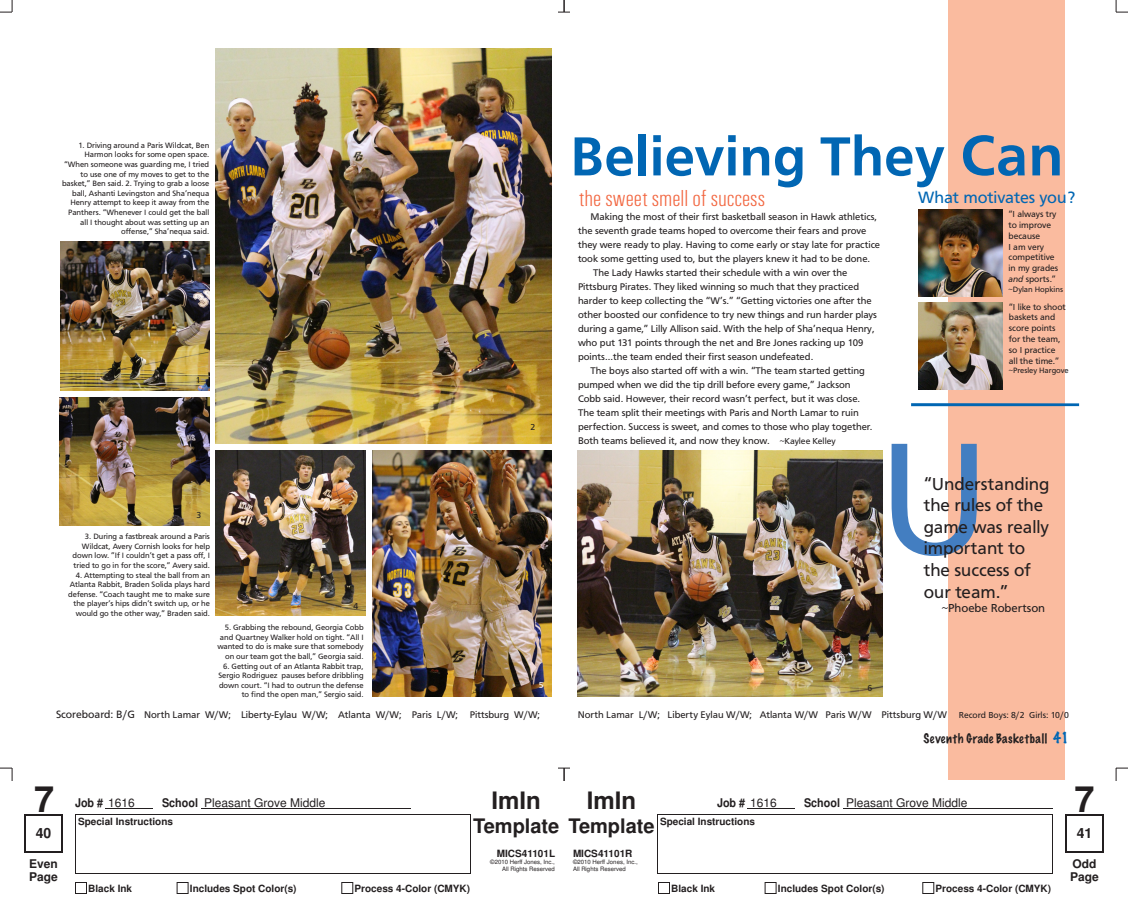
<style>
.page{position:relative;width:1128px;height:900px;background:#fff}
.page>*{position:absolute;margin:0;border:0;box-sizing:border-box;transform-origin:0 0}
.t1{font:700 57px "AHJ Carto Gothic";color:#0166b3}
.t2{font:700 36px "AHJ Sans";color:#231f20}
.t3{font:300 24px "AHJ Unitus Cond LH";color:#f26640}
.t4{font:700 24px "AHJ Sans";color:#231f20}
.t5{font:700 20px "AHJ Sans";color:#231f20}
.t6{font:18px/21.6px "AHJ Carto Gothic";color:#231f20}
.t7{font:17px "AHJ Carto Gothic";letter-spacing:-.005em;color:#0166b3}
.t8{font:700 14px "AHJ Sans";color:#231f20}
.t9{font:12px "AHJ Sans";color:#231f20}
.t10{font:100 12px "Marker Felt";letter-spacing:.045em;color:#231f20}
.t11{font:700 12px "AHJ Sans";color:#231f20;scale:.9 1}
.t12{font:12px "AHJ Carto Gothic";color:#231f20}
.t13{font:700 12px/12.5px "AHJ Sans";color:#231f20}
.Body_Copy{font:10px/14px "AHJ Carto Gothic";color:#231f20}
.t14{font:700 10px "AHJ Sans";color:#231f20}
.t15{font:9px/10.8px "AHJ Carto Gothic";color:#231f20}
.t16{font:9px "AHJ Carto Gothic";color:#fff}
.t17{font:8px/9.6px "AHJ Carto Gothic";color:#231f20;text-align:right}
.t18{font:6px/7.2px "AHJ Sans";color:#231f20;text-align:right}
.s1{font-size:60px}
.s2{font-family:"AHJ Times";font-size:9px}
.s3{font-size:9px}
.s4{font-style:italic}
.s5{font-family:"AHJ Times"}
.s6{font-size:11px}
.s7{font-size:14px;color:#0166b3}
.s8{font-weight:400}
.s9{font-weight:700}
.s10{font-size:20px}
</style>
<div class="page">
<svg style="left:0;top:768px;width:13px;height:13px"></svg>
<svg style="left:558px;top:768px;width:12px;height:13px"></svg>
<svg style="left:1116px;top:768px;width:12px;height:13px"></svg>
<svg style="left:1116px;top:0;width:12px;height:13px"></svg>
<svg style="left:558px;top:0;width:12px;height:13px"></svg>
<svg style="left:0;top:0;width:13px;height:13px"></svg>
<div style="left:75px;top:814px;width:396px;height:60px;border:1px solid #231f20"></div>
<div style="left:657px;top:814px;width:396px;height:60px;border:1px solid #231f20"></div>
<div style="left:1065px;top:814px;width:39px;height:39px;border:2px solid #231f20"></div>
<hr style="left:747px;top:808px;width:48px;height:1px;background:#231f20">
<hr style="left:843px;top:808px;width:210px;height:1px;background:#231f20">
<div style="left:24px;top:814px;width:39px;height:39px;border:2px solid #231f20"></div>
<hr style="left:105px;top:808px;width:48px;height:1px;background:#231f20">
<hr style="left:201px;top:808px;width:210px;height:1px;background:#231f20">
<div style="left:75px;top:882px;width:12px;height:12px;border:1px solid #231f20"></div>
<div style="left:177px;top:882px;width:12px;height:12px;border:1px solid #231f20"></div>
<div style="left:341px;top:882px;width:12px;height:12px;border:1px solid #231f20"></div>
<div style="left:658px;top:882px;width:12px;height:12px;border:1px solid #231f20"></div>
<div style="left:765px;top:882px;width:12px;height:12px;border:1px solid #231f20"></div>
<div style="left:922px;top:882px;width:12px;height:12px;border:1px solid #231f20"></div>
<div style="left:948px;top:0;width:118px;height:779px;background:#fabb9f"></div>
<img style="left:372px;top:451px;width:180px;height:246px">
<img style="left:216px;top:451px;width:149px;height:165px">
<img style="left:60px;top:241px;width:150px;height:150px">
<img style="left:60px;top:398px;width:149px;height:128px">
<img style="left:577px;top:451px;width:305px;height:246px">
<img style="left:216px;top:48px;width:336px;height:396px">
<svg style="left:911px;top:403px;width:168px;height:3px"></svg>
<img style="left:918px;top:209px;width:85px;height:87px">
<img style="left:918px;top:303px;width:85px;height:87px">
<svg style="left:892px;top:444px;width:85px;height:112px"></svg>
<p class="t17" style="left:62px;top:140px;width:149px">1. Driving around a Paris Wildcat, Ben Harmon looks for some open space. “When someone was guarding me, I tried to use one of my moves to get to the basket,” Ben said. 2. Trying to grab a loose ball, Ashanti Levingston and Sha’nequa Henry attempt to keep it away from the Panthers. “Whenever I could get the ball all I thought about was setting up an offense,” Sha’nequa said.</p>
<p class="t15" style="left:196px;top:375px;width:6px">1</p>
<p class="t15" style="left:197px;top:510px;width:6px">3</p>
<p class="t17" style="left:73px;top:532px;width:139px">3. During a fastbreak around a Paris Wildcat, Avery Cornish looks for help down low. ”If I couldn’t get a pass off, I tried to go in for the score,” Avery said.</p>
<p class="t17" style="left:68px;top:570px;width:143px">4. Attempting to steal the ball from an Atlanta Rabbit, Braden Solida plays hard defense. “Coach taught me to make sure the player’s hips didn’t switch up, or he would go the other way,” Braden said.</p>
<p class="t15" style="left:353px;top:600px;width:6px">4</p>
<p class="t17" style="left:217px;top:623px;width:148px">5. Grabbing the rebound, Georgia Cobb and Quartney Walker hold on tight. “All I wanted to do is make sure that somebody on our team got the ball,” Georgia said.</p>
<p class="t17" style="left:218px;top:661px;width:147px">6. Getting out of an Atlanta Rabbit trap, Sergio Rodriguez pauses before dribbling down court. “I had to outrun the defense to find the open man,” Sergio said.</p>
<p class="t15" style="left:530px;top:422px;width:6px">2</p>
<p class="t16" style="left:539px;top:679px;width:6px">5</p>
<p class="t1" style="left:570px;top:124px;width:495px">Believing They <span class="s1">Can</span></p>
<p class="Body_Copy" style="left:578px;top:210px;width:304px;text-indent:12px">Making the most of their first basketball season in Hawk athletics, the seventh grade teams hoped to overcome their fears and prove they were ready to play. Having to come early or stay late for practice took some getting used to, but the players knew it had to be done.</p>
<p class="Body_Copy" style="left:578px;top:266px;width:301px;text-indent:15px">The Lady Hawks started their schedule with a win over the Pittsburg Pirates. They liked winning so much that they practiced harder to keep collecting the “W’s.” “Getting victories one after the other boosted our confidence to try new things and run harder plays during a game,” Lilly Allison said. With the help of Sha’nequa Henry, who put 131 points through the net and Bre Jones racking up 109 points...the team ended their first season undefeated.</p>
<p class="Body_Copy" style="left:578px;top:364px;width:296px;text-indent:12px">The boys also started off with a win. “The team started getting pumped when we did the tip drill before every game,” Jackson Cobb said. However, their record wasn’t perfect, but it was close.<br>The team split their meetings with Paris and North Lamar to ruin perfection. Success is sweet, and comes to those who play together.<br>Both teams believed it, and now they know. <span class="s2">~</span><span class="s3">Kaylee Kelley</span></p>
<p class="t3" style="left:579px;top:185px;width:188px">the sweet smell of success</p>
<p class="t7" style="left:918px;top:188px;width:159px">What motivates you?</p>
<p class="t15" style="left:1009px;top:209px;width:49px">“I always try to improve because<br>I am very competitive</p>
<p class="t15" style="left:1009px;top:263px;width:51px">in my grades <span class="s4">and</span> sports.”</p>
<p class="t17" style="left:1009px;top:284px;width:56px"><span class="s5">~</span>Dylan Hopkins</p>
<p class="t15" style="left:1009px;top:301px;width:59px">“I like to shoot baskets and score points</p>
<p class="t15" style="left:1009px;top:334px;width:53px">for the team,</p>
<p class="t15" style="left:1009px;top:344px;width:48px">so I practice</p>
<p class="t15" style="left:1009px;top:355px;width:52px">all the time.”</p>
<p class="t17" style="left:1009px;top:366px;width:61px"><span class="s5">~</span>Presley Hargove</p>
<p class="t15" style="left:867px;top:682px;width:6px">6</p>
<p class="t6" style="left:924px;top:473px;width:127px">“Understanding the rules of the game was really important to the success of our team.”</p>
<p class="t12" style="left:942px;top:601px;width:105px"><span class="s5">~</span>Phoebe Robertson</p>
<p class="Body_Copy" style="left:56px;top:707px;width:486px"><span class="s6">Scoreboard: B/G</span> North Lamar W/W; Liberty-Eylau W/W; Atlanta W/W; Paris L/W; Pittsburg W/W;</p>
<p class="Body_Copy" style="left:578px;top:707px;width:493px">North Lamar L/W; Liberty Eylau W/W; Atlanta W/W Paris W/W Pittsburg W/W <span class="s3">Record Boys: 8/2 Girls: 10/0</span></p>
<p class="t10" style="left:924px;top:731px;width:147px">Seventh Grade Basketball <span class="s7">41</span></p>
<h2 class="t2" style="left:34px;top:779px;width:22px">7</h2>
<p class="t8" style="left:36px;top:825px;width:17px">40</p>
<p class="t13" style="left:29px;top:858px;width:30px">Even<br>Page</p>
<p class="t11" style="left:75px;top:796px;width:68px">Job # <span class="s8">1616</span></p>
<p class="t9" style="left:162px;top:796px;width:165px"><span class="s9">School</span> Pleasant Grove Middle</p>
<p class="t14" style="left:78px;top:815px;width:97px">Special Instructions</p>
<h3 class="t4" style="left:492px;top:787px;width:51px">ImIn</h3>
<h3 class="t5" style="left:473px;top:815px;width:88px">Template</h3>
<h3 class="t4" style="left:587px;top:787px;width:51px">ImIn</h3>
<p class="t14" style="left:568px;top:815px;width:188px"><span class="s10">Template</span> Special Instructions</p>
<p class="t11" style="left:717px;top:796px;width:68px">Job # <span class="s8">1616</span></p>
<p class="t9" style="left:804px;top:796px;width:165px"><span class="s9">School</span> Pleasant Grove Middle</p>
<p class="t14" style="left:497px;top:847px;width:60px">MICS41101L</p>
<p class="t18" style="left:490px;top:858px;width:66px">©2010 Herff Jones, Inc.,<br>All Rights Reserved</p>
<p class="t14" style="left:573px;top:847px;width:61px">MICS41101R</p>
<p class="t18" style="left:573px;top:858px;width:66px;text-align:left">©2010 Herff Jones, Inc.,<br>All Rights Reserved</p>
<p class="t14" style="left:88px;top:882px;width:45px">Black Ink</p>
<p class="t14" style="left:190px;top:882px;width:108px">Includes Spot Color(s)</p>
<p class="t14" style="left:355px;top:882px;width:117px">Process 4-Color (CMYK)</p>
<p class="t14" style="left:671px;top:882px;width:45px">Black Ink</p>
<p class="t14" style="left:778px;top:882px;width:108px">Includes Spot Color(s)</p>
<p class="t14" style="left:936px;top:882px;width:117px">Process 4-Color (CMYK)</p>
<h2 class="t2" style="left:1074px;top:778px;width:22px">7</h2>
<p class="t8" style="left:1077px;top:825px;width:17px">41</p>
<p class="t13" style="left:1070px;top:858px;width:30px">Odd<br>Page</p>
</div>
